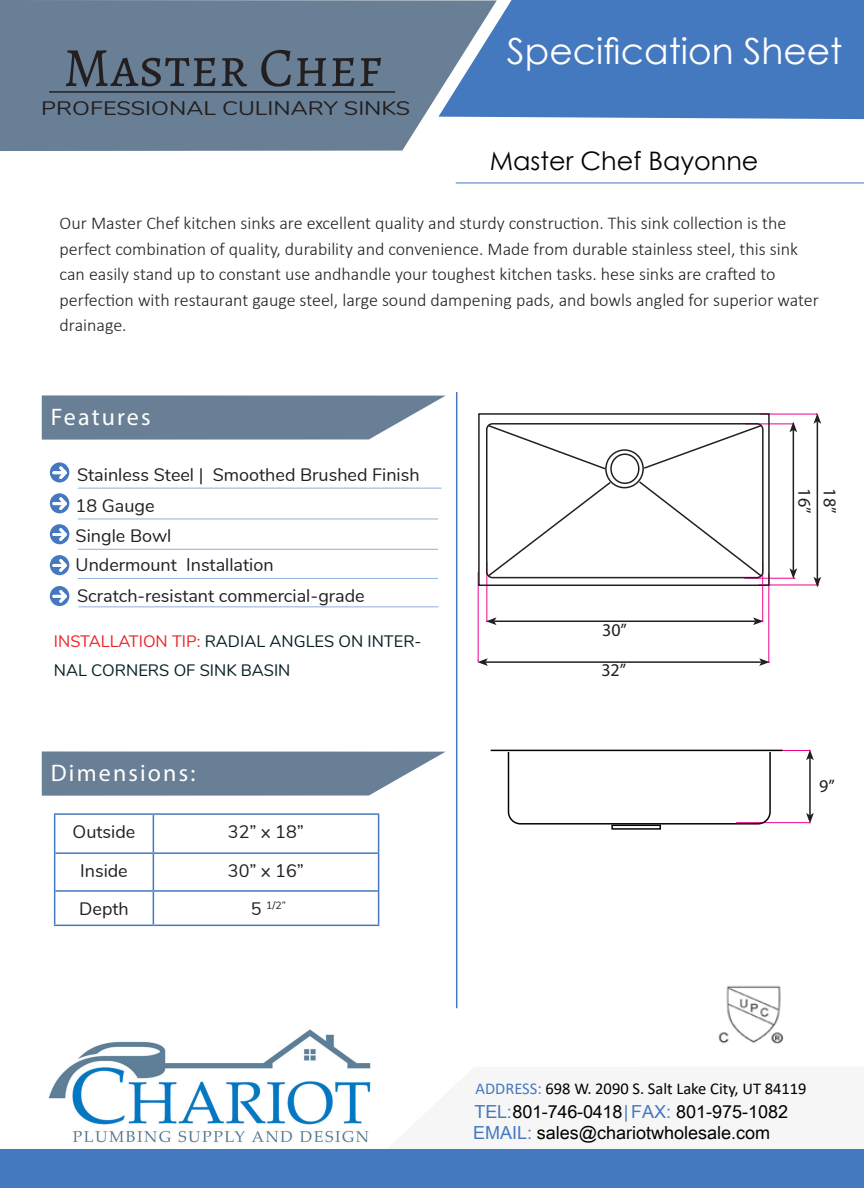
<style>
.page{position:relative;width:864px;height:1188px;background:#fff}
.page>*{position:absolute;margin:0;border:0;box-sizing:border-box;transform-origin:0 0}
.t1{font:55.5px "Alegreya SC";color:#231f20}
.t2{font:36px "Century Gothic";color:#fff}
.t3{font:25.5px "Century Gothic";color:#040503}
.t4{font:24px "Myriad Pro";letter-spacing:.09em;color:#fff}
.t5{font:19.5px "Nunito";color:#231f20;scale:1.2 1}
.t6{font:300 18px/25.5px "Calibri";color:#231f20}
.t7{font:18px "Nunito";color:#231f20}
.t8{font:18px "Arial Unicode MS";color:#000}
.t9{font:18px "Myriad Pro";color:#231f20}
.t10{font:16.5px/28.5px "Nunito";color:#041f22}
.t11{font:16.5px "Calibri";color:#000}
.t12{font:10.5px "Nunito";color:#231f20}
.s1{color:#ee2123}
.s2{font-size:18px}
.s3{color:#4479bf}
</style>
<div class="page">
<svg style="left:42px;top:751px;width:404px;height:45px;background:#798da0"></svg>
<div style="left:0;top:0;width:438px;height:151px;background:#697f95"></div>
<svg style="left:438px;top:0;width:426px;height:119px;background:#4d7ebf"></svg>
<svg style="left:50px;top:462px;width:19px;height:21px"></svg>
<svg style="left:50px;top:493px;width:19px;height:20px"></svg>
<svg style="left:50px;top:524px;width:19px;height:20px"></svg>
<svg style="left:50px;top:555px;width:19px;height:20px"></svg>
<svg style="left:42px;top:395px;width:404px;height:45px;background:#798da0"></svg>
<div style="left:1px;top:1149px;width:863px;height:39px;background:#4479bf"></div>
<img style="left:48px;top:1030px;width:323px;height:113px">
<hr style="left:456px;top:392px;width:1px;height:616px;background:#4479bf">
<svg style="left:50px;top:586px;width:19px;height:20px"></svg>
<hr style="left:456px;top:183px;width:408px;height:1px;background:#4479bf">
<hr style="left:78px;top:488px;width:364px;height:1px;background:#4479bf">
<hr style="left:78px;top:519px;width:360px;height:1px;background:#4479bf">
<hr style="left:78px;top:549px;width:360px;height:1px;background:#4479bf">
<hr style="left:78px;top:578px;width:360px;height:1px;background:#4479bf">
<hr style="left:78px;top:607px;width:360px;height:1px;background:#4479bf">
<img style="left:718px;top:985px;width:66px;height:59px">
<hr style="left:753px;top:750px;width:57px;height:1px;background:#ed028c">
<hr style="left:809px;top:758px;width:2px;height:57px;background:#231f20">
<svg style="left:806px;top:750px;width:8px;height:10px"></svg>
<hr style="left:478px;top:572px;width:1px;height:89px;background:#ed028c">
<hr style="left:153px;top:815px;width:1px;height:37px;background:#4479bf">
<hr style="left:55px;top:852px;width:98px;height:2px;background:#4479bf">
<hr style="left:153px;top:852px;width:225px;height:2px;background:#4479bf">
<hr style="left:153px;top:854px;width:1px;height:36px;background:#4479bf">
<hr style="left:55px;top:890px;width:98px;height:2px;background:#4479bf">
<hr style="left:153px;top:890px;width:225px;height:2px;background:#4479bf">
<hr style="left:153px;top:892px;width:1px;height:33px;background:#4479bf">
<hr style="left:54px;top:813px;width:99px;height:2px;background:#4479bf">
<hr style="left:54px;top:815px;width:1px;height:38px;background:#4479bf">
<hr style="left:153px;top:813px;width:226px;height:2px;background:#4479bf">
<hr style="left:378px;top:815px;width:1px;height:38px;background:#4479bf">
<hr style="left:54px;top:853px;width:1px;height:38px;background:#4479bf">
<hr style="left:378px;top:853px;width:1px;height:38px;background:#4479bf">
<hr style="left:54px;top:891px;width:1px;height:34px;background:#4479bf">
<hr style="left:378px;top:891px;width:1px;height:34px;background:#4479bf">
<hr style="left:54px;top:925px;width:99px;height:1px;background:#4479bf">
<hr style="left:153px;top:925px;width:226px;height:1px;background:#4479bf">
<hr style="left:769px;top:574px;width:1px;height:88px;background:#ed028c">
<hr style="left:486px;top:661px;width:275px;height:2px;background:#231f20">
<svg style="left:477px;top:658px;width:11px;height:8px"></svg>
<svg style="left:759px;top:658px;width:11px;height:8px"></svg>
<hr style="left:758px;top:585px;width:60px;height:1px;background:#ed028c">
<hr style="left:760px;top:414px;width:56px;height:1px;background:#ed028c">
<hr style="left:817px;top:421px;width:1px;height:158px;background:#231f20">
<svg style="left:814px;top:577px;width:7px;height:10px"></svg>
<svg style="left:814px;top:413px;width:7px;height:11px"></svg>
<hr style="left:744px;top:578px;width:51px;height:1px;background:#ed028c">
<hr style="left:745px;top:424px;width:48px;height:1px;background:#ed028c">
<hr style="left:793px;top:430px;width:1px;height:141px;background:#231f20">
<svg style="left:790px;top:568px;width:7px;height:11px"></svg>
<svg style="left:790px;top:422px;width:7px;height:10px"></svg>
<hr style="left:49px;top:91px;width:346px;height:2px;background:#231f20">
<hr style="left:487px;top:562px;width:1px;height:59px;background:#ed028c">
<hr style="left:762px;top:562px;width:1px;height:59px;background:#ed028c">
<hr style="left:494px;top:621px;width:261px;height:1px;background:#231f20">
<svg style="left:486px;top:617px;width:11px;height:8px"></svg>
<svg style="left:753px;top:617px;width:11px;height:8px"></svg>
<div style="left:478px;top:413px;width:292px;height:173px;border:2px solid #231f20"></div>
<div style="left:605px;top:449px;width:39px;height:39px;border:2px solid #231f20;border-radius:50%"></div>
<div style="left:610px;top:453px;width:30px;height:31px;border:2px solid #231f20;border-radius:50%"></div>
<svg style="left:489px;top:426px;width:118px;height:45px"></svg>
<svg style="left:642px;top:424px;width:122px;height:46px"></svg>
<svg style="left:486px;top:480px;width:126px;height:98px"></svg>
<svg style="left:637px;top:480px;width:127px;height:98px"></svg>
<hr style="left:736px;top:822px;width:74px;height:1px;background:#ed028c">
<svg style="left:806px;top:813px;width:8px;height:11px"></svg>
<svg style="left:507px;top:751px;width:265px;height:74px"></svg>
<hr style="left:491px;top:750px;width:292px;height:1px;background:#040504">
<div style="left:611px;top:825px;width:50px;height:5px;border:2px solid #040504"></div>
<div style="left:486px;top:423px;width:278px;height:155px;border:2px solid #231f20;border-radius:6px"></div>
<p class="t1" style="left:63px;top:29px;width:320px">Master Chef</p>
<p class="t5" style="left:41px;top:94px;width:309px">PROFESSIONAL CULINARY SINKS</p>
<p class="t2" style="left:507px;top:26px;width:337px">Specification Sheet</p>
<p class="t3" style="left:490px;top:143px;width:270px">Master Chef Bayonne</p>
<p class="t6" style="left:60px;top:211px;width:761px">Our Master Chef kitchen sinks are excellent quality and sturdy construction. This sink collection is the perfect combination of quality, durability and convenience. Made from durable stainless steel, this sink can easily stand up to constant use andhandle your toughest kitchen tasks. hese sinks are crafted to perfection with restaurant gauge steel, large sound dampening pads, and bowls angled for superior water drainage.</p>
<p class="t4" style="left:51px;top:402px;width:101px">Features</p>
<p class="t7" style="left:77px;top:462px;width:344px">Stainless Steel | Smoothed Brushed Finish</p>
<p class="t7" style="left:76px;top:492px;width:80px">18 Gauge</p>
<p class="t7" style="left:76px;top:523px;width:97px">Single Bowl</p>
<p class="t7" style="left:76px;top:552px;width:200px">Undermount Installation</p>
<p class="t7" style="left:77px;top:582px;width:289px">Scratch-resistant commercial-grade</p>
<p class="t10" style="left:54px;top:627px;width:369px"><span class="s1">INSTALLATION TIP:</span> RADIAL ANGLES ON INTER-<br>NAL CORNERS OF SINK BASIN</p>
<p class="t4" style="left:51px;top:758px;width:146px">Dimensions:</p>
<p class="t7" style="left:73px;top:819px;width:64px">Outside</p>
<p class="t7" style="left:228px;top:819px;width:78px">32” x 18”</p>
<p class="t7" style="left:80px;top:858px;width:49px">Inside</p>
<p class="t7" style="left:228px;top:858px;width:78px">30” x 16”</p>
<p class="t7" style="left:79px;top:896px;width:51px">Depth</p>
<p class="t12" style="left:251px;top:898px;width:37px"><span class="s2">5</span> 1/2”</p>
<p class="t9" style="left:602px;top:619px;width:26px">30”</p>
<p class="t9" style="left:601px;top:659px;width:26px">32”</p>
<p class="t9" style="left:816px;top:488px;width:26px;rotate:90deg">16”</p>
<p class="t9" style="left:841px;top:488px;width:26px;rotate:90deg">18”</p>
<p class="t9" style="left:819px;top:775px;width:17px">9”</p>
<p class="t11" style="left:476px;top:1077px;width:333px"><span class="s3">ADDRESS:</span> 698 W. 2090 S. Salt Lake City, UT 84119</p>
<p class="t8" style="left:475px;top:1099px;width:315px"><span class="s3">TEL:</span> 801-746-0418 <span class="s3">|FAX:</span> 801-975-1082</p>
<p class="t8" style="left:473px;top:1120px;width:299px"><span class="s3">EMAIL:</span> sales@chariotwholesale.com</p>
</div>
